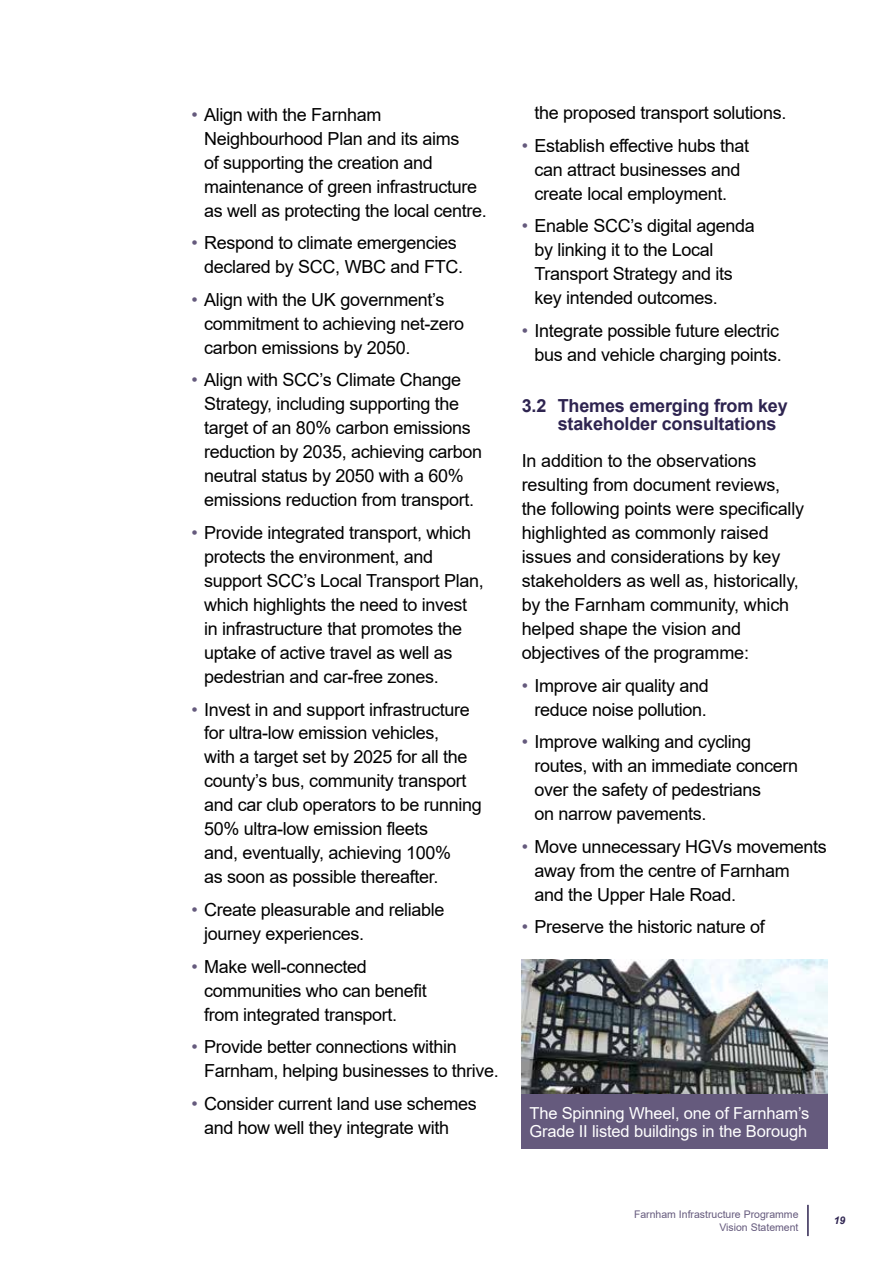
<style>
.page{position:relative;width:893px;height:1263px;background:#fff}
.page>*{position:absolute;margin:0;border:0;box-sizing:border-box;transform-origin:0 0}
.t1{font:18px/24px "Arial";letter-spacing:-.02em;color:#000}
.t2{font:700 18px/18px "Arial";letter-spacing:-.01em;color:#2e2450}
.t3{font:16.5px/18px "Arial";letter-spacing:-.01em;color:#fff}
.t4{font:10.5px/12.6px "Arial";color:#655a7d;text-align:right}
.t5{font:italic 700 10.5px "Arial";color:#2e2450}
.s1{color:#655a7d}
</style>
<div class="page">
<hr style="left:807px;top:1205px;width:2px;height:31px;background:#2e2450">
<img style="left:521px;top:959px;width:306px;height:136px">
<div style="left:521px;top:1095px;width:306px;height:54px;background:#655a7d"></div>
<p class="t1" style="left:204px;top:102px;width:284px;text-indent:-13px"><span class="s1">•</span> Align with the Farnham<br>Neighbourhood Plan and its aims<br>of supporting the creation and maintenance of green infrastructure as well as protecting the local centre.</p>
<p class="t1" style="left:204px;top:231px;width:261px;text-indent:-13px"><span class="s1">•</span> Respond to climate emergencies declared by SCC, WBC and FTC.</p>
<p class="t1" style="left:204px;top:287px;width:262px;text-indent:-13px"><span class="s1">•</span> Align with the UK government’s commitment to achieving net-zero carbon emissions by 2050.</p>
<p class="t1" style="left:204px;top:368px;width:280px;text-indent:-13px"><span class="s1">•</span> Align with SCC’s Climate Change Strategy, including supporting the target of an 80% carbon emissions reduction by 2035, achieving carbon neutral status by 2050 with a 60% emissions reduction from transport.</p>
<p class="t1" style="left:204px;top:520px;width:281px;text-indent:-13px"><span class="s1">•</span> Provide integrated transport, which protects the environment, and support SCC’s Local Transport Plan, which highlights the need to invest in infrastructure that promotes the uptake of active travel as well as pedestrian and car-free zones.</p>
<p class="t1" style="left:204px;top:697px;width:279px;text-indent:-13px"><span class="s1">•</span> Invest in and support infrastructure for ultra-low emission vehicles,<br>with a target set by 2025 for all the county’s bus, community transport and car club operators to be running 50% ultra-low emission fleets<br>and, eventually, achieving 100%<br>as soon as possible thereafter.</p>
<p class="t1" style="left:204px;top:897px;width:242px;text-indent:-13px"><span class="s1">•</span> Create pleasurable and reliable journey experiences.</p>
<p class="t1" style="left:204px;top:954px;width:224px;text-indent:-13px"><span class="s1">•</span> Make well-connected communities who can benefit from integrated transport.</p>
<p class="t1" style="left:204px;top:1034px;width:296px;text-indent:-13px"><span class="s1">•</span> Provide better connections within<br>Farnham, helping businesses to thrive.</p>
<p class="t1" style="left:204px;top:1091px;width:274px;text-indent:-13px"><span class="s1">•</span> Consider current land use schemes and how well they integrate with</p>
<p class="t1" style="left:535px;top:101px;width:253px">the proposed transport solutions.</p>
<p class="t1" style="left:522px;top:133px;width:229px;text-align:center"><span class="s1">•</span> Establish effective hubs that can attract businesses and create local employment.</p>
<p class="t1" style="left:535px;top:214px;width:222px;text-indent:-13px"><span class="s1">•</span> Enable SCC’s digital agenda by linking it to the Local<br>Transport Strategy and its key intended outcomes.</p>
<p class="t1" style="left:522px;top:318px;width:261px;text-align:right"><span class="s1">•</span> Integrate possible future electric bus and vehicle charging points.</p>
<p class="t2" style="left:558px;top:397px;width:231px;text-indent:-36px">3.2 Themes emerging from key stakeholder consultations</p>
<p class="t1" style="left:522px;top:449px;width:284px">In addition to the observations resulting from document reviews, the following points were specifically highlighted as commonly raised issues and considerations by key stakeholders as well as, historically, by the Farnham community, which helped shape the vision and objectives of the programme:</p>
<p class="t1" style="left:522px;top:673px;width:188px;text-align:center"><span class="s1">•</span> Improve air quality and reduce noise pollution.</p>
<p class="t1" style="left:535px;top:730px;width:265px;text-indent:-13px"><span class="s1">•</span> Improve walking and cycling routes, with an immediate concern over the safety of pedestrians<br>on narrow pavements.</p>
<p class="t1" style="left:535px;top:834px;width:294px;text-indent:-13px"><span class="s1">•</span> Move unnecessary HGVs movements away from the centre of Farnham<br>and the Upper Hale Road.</p>
<p class="t1" style="left:522px;top:915px;width:245px"><span class="s1">•</span> Preserve the historic nature of</p>
<p class="t3" style="left:529px;top:1104px;width:282px">The Spinning Wheel, one of Farnham’s<br>Grade II listed buildings in the Borough</p>
<p class="t4" style="left:634px;top:1208px;width:166px">Farnham Infrastructure Programme<br>Vision Statement</p>
<p class="t5" style="left:834px;top:1213px;width:13px">19</p>
</div>
